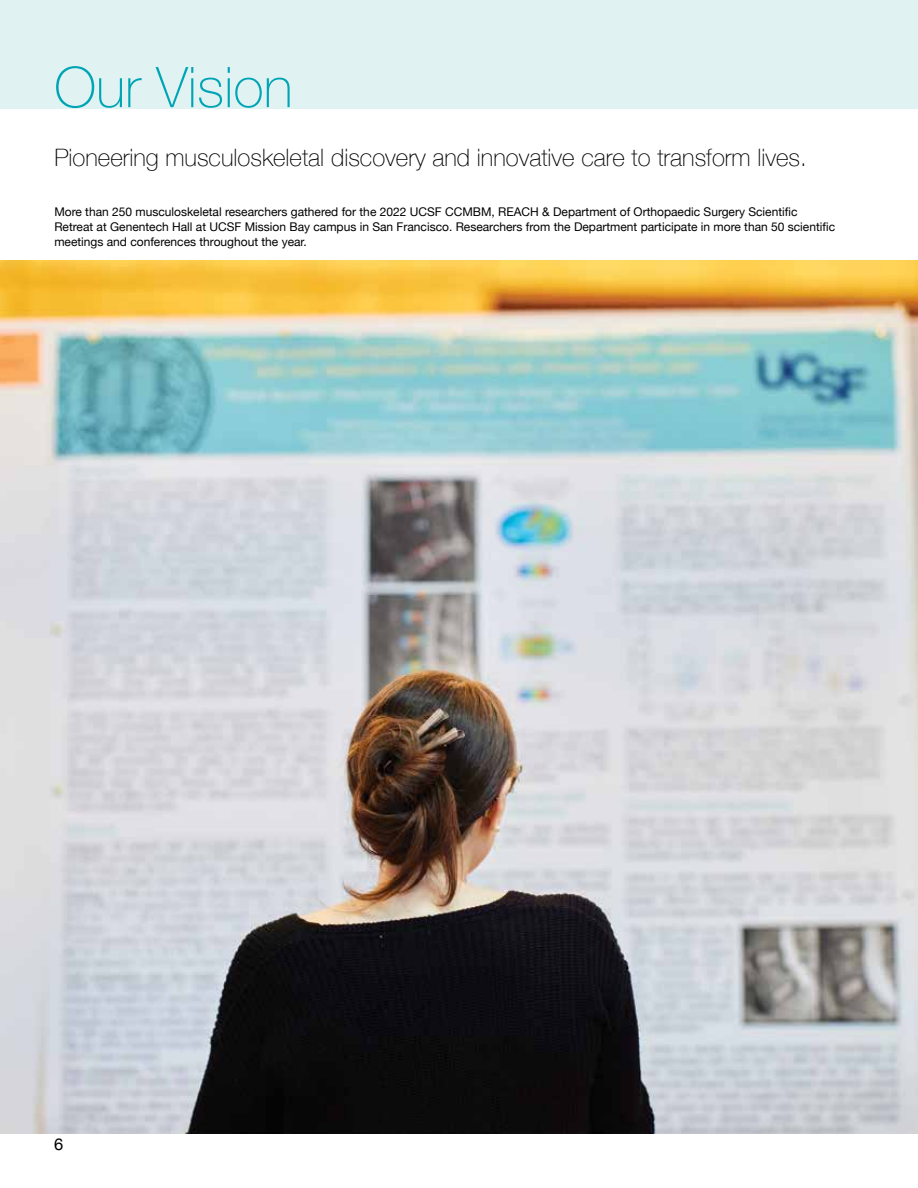
<style>
.page{position:relative;width:918px;height:1188px;background:#fff}
.page>*{position:absolute;margin:0;border:0;box-sizing:border-box;transform-origin:0 0}
.t1{font:100 56.1px "Helvetica Neue";color:#00a5b5}
.t2{font:100 24px "Helvetica Neue";color:#000}
.t3{font:16.5px "Helvetica Neue";color:#000}
.t4{font:12px/15px "Helvetica Neue";color:#000}
</style>
<div class="page">
<img style="left:0;top:260px;width:917px;height:874px">
<div style="left:0;top:0;width:918px;height:108px;background:#e1f2f3"></div>
<hr style="left:917px;top:107px;width:1px;height:1027px;background:#e1f2f3">
<h1 class="t1" style="left:54px;top:45px;width:240px">Our Vision</h1>
<h2 class="t2" style="left:54px;top:139px;width:754px">Pioneering musculoskeletal discovery and innovative care to transform lives.</h2>
<p class="t4" style="left:54px;top:205px;width:782px">More than 250 musculoskeletal researchers gathered for the 2022 UCSF CCMBM, REACH &amp; Department of Orthopaedic Surgery Scientific<br>Retreat at Genentech Hall at UCSF Mission Bay campus in San Francisco. Researchers from the Department participate in more than 50 scientific meetings and conferences throughout the year.</p>
<h3 class="t3" style="left:54px;top:1132px;width:11px">6</h3>
</div>
